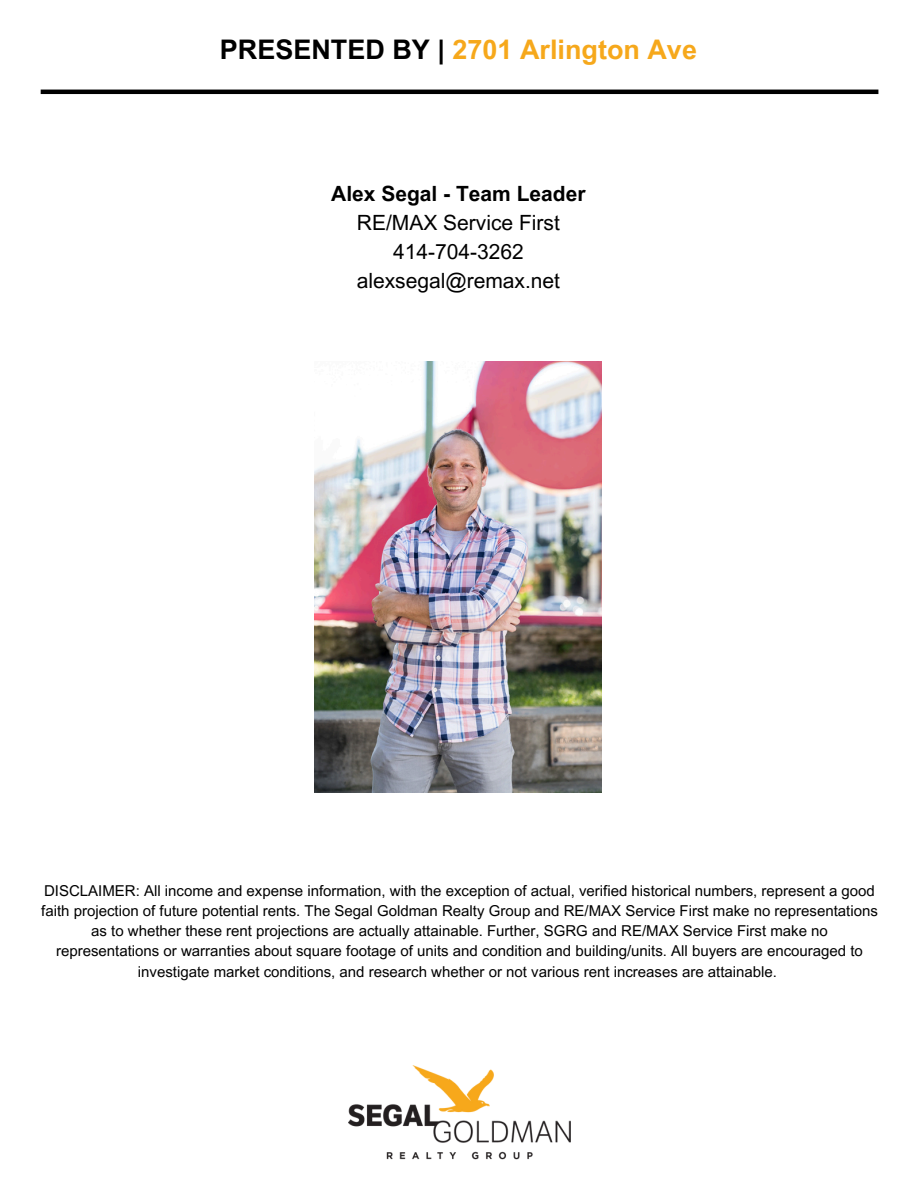
<style>
.page{position:relative;width:918px;height:1188px;background:#fff}
.page>*{position:absolute;margin:0;border:0;box-sizing:border-box;transform-origin:0 0}
.t1{font:700 27px "Arial MT Pro";color:#f6a81b}
.t2{font:21px/29.2px "Arial MT Pro";color:#000;text-align:center}
.t3{font:15px/20.2px "Arial MT Pro";color:#000;text-align:center}
.s1{color:#000}
.s2{font-weight:700}
</style>
<div class="page">
<hr style="left:41px;top:90px;width:837px;height:4px;background:#000">
<img style="left:349px;top:1066px;width:221px;height:94px">
<img style="left:315px;top:362px;width:287px;height:431px">
<p class="t1" style="left:220px;top:39px;width:479px"><span class="s1">PRESENTED BY |</span> 2701 Arlington Ave</p>
<p class="t2" style="left:331px;top:181px;width:256px"><span class="s2">Alex Segal - Team Leader<br></span>RE/MAX Service First<br>414-704-3262 alexsegal@remax.net</p>
<p class="t3" style="left:41px;top:882px;width:838px">DISCLAIMER: All income and expense information, with the exception of actual, verified historical numbers, represent a good faith projection of future potential rents. The Segal Goldman Realty Group and RE/MAX Service First make no representations as to whether these rent projections are actually attainable. Further, SGRG and RE/MAX Service First make no representations or warranties about square footage of units and condition and building/units. All buyers are encouraged to investigate market conditions, and research whether or not various rent increases are attainable.</p>
</div>
